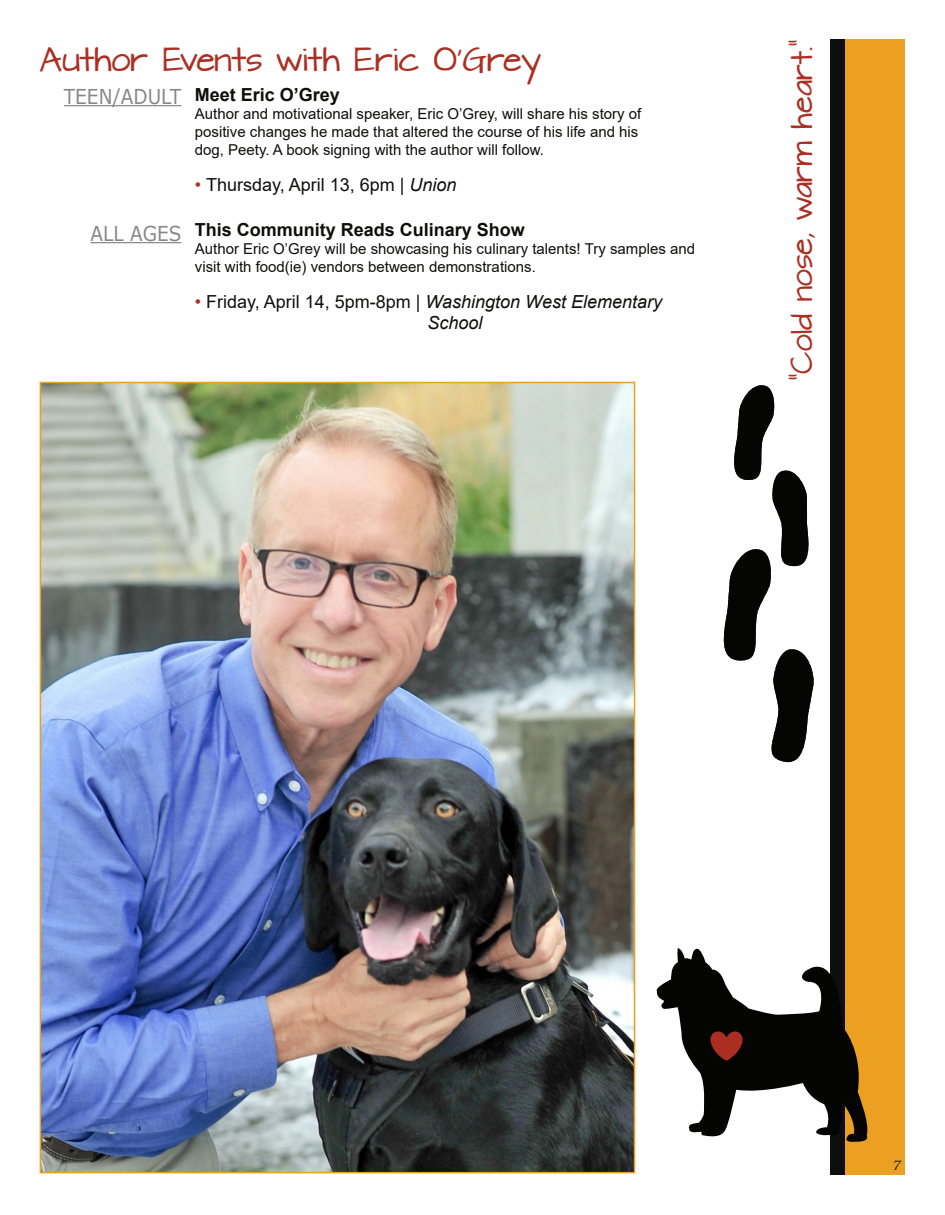
<style>
.page{position:relative;width:945px;height:1215px;background:#fff}
.page>*{position:absolute;margin:0;border:0;box-sizing:border-box;transform-origin:0 0}
.t1{font:28.5px "Architects Daughter";color:#ac2f23}
.t2{font:25.5px "Architects Daughter";color:#ac2f23}
.t3{font:20.55px "MS Reference Sans Serif";color:#888787;scale:.9 1}
.t4{font:italic 18px/21px "Arial";color:#0e0f0d}
.t5{font:700 18px "Arial";color:#0e0f0d}
.t6{font:18px "Arial";color:#0e0f0d}
.t7{font:15px/18px "Arial";color:#0e0f0d}
.t8{font:italic 13.5px "Bookman Old Style";color:#231f20}
.s1{font-style:italic;color:#ac2f23}
.s2{font-style:italic}
.s3{color:#ac2f23}
.s4{font-style:normal}
</style>
<div class="page">
<div style="left:843px;top:39px;width:62px;height:1135px;background:#eca022"></div>
<div style="left:830px;top:39px;width:15px;height:1135px;background:#0e0f0d"></div>
<svg style="left:656px;top:948px;width:212px;height:194px"></svg>
<svg style="left:723px;top:385px;width:91px;height:378px"></svg>
<img style="left:43px;top:385px;width:589px;height:785px">
<hr style="left:90px;top:242px;width:91px;height:1px;background:#888787">
<hr style="left:64px;top:105px;width:117px;height:1px;background:#888787">
<p class="t1" style="left:40px;top:39px;width:503px">Author Events with Eric O’Grey</p>
<p class="t3" style="left:64px;top:83px;width:132px">TEEN/ADULT</p>
<p class="t5" style="left:195px;top:82px;width:147px">Meet Eric O’Grey</p>
<p class="t7" style="left:195px;top:105px;width:448px">Author and motivational speaker, Eric O’Grey, will share his story of positive changes he made that altered the course of his life and his dog, Peety. A book signing with the author will follow.</p>
<p class="t6" style="left:195px;top:173px;width:263px"><span class="s1">•</span> Thursday, April 13, 6pm | <span class="s2">Union</span></p>
<p class="t5" style="left:195px;top:217px;width:332px">This Community Reads Culinary Show</p>
<p class="t7" style="left:195px;top:240px;width:502px">Author Eric O’Grey will be showcasing his culinary talents! Try samples and visit with food(ie) vendors between demonstrations.</p>
<p class="t4" style="left:427px;top:292px;width:236px;text-indent:-233px"><span class="s3">•</span> <span class="s4">Friday, April 14, 5pm-8pm |</span> Washington West Elementary<br>School</p>
<p class="t3" style="left:90px;top:220px;width:103px">ALL AGES</p>
<p class="t2" style="left:784px;top:381px;width:343px;rotate:-90deg">“Cold nose, warm heart.”</p>
<p class="t8" style="left:892px;top:1156px;width:10px">7</p>
</div>
